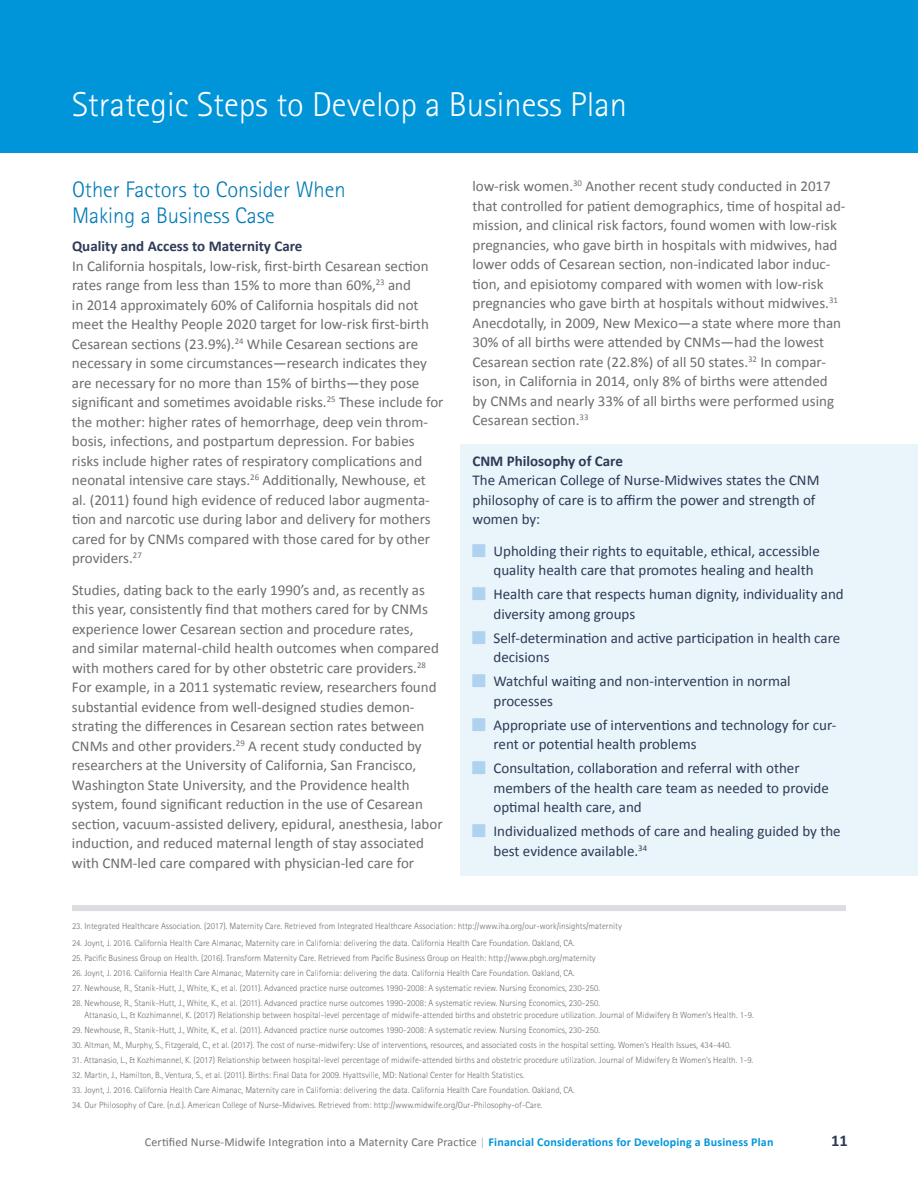
<style>
.page{position:relative;width:918px;height:1188px;background:#fff}
.page>*{position:absolute;margin:0;border:0;box-sizing:border-box;transform-origin:0 0}
.t1{font:300 34.5px "Rotis Sans Serif";color:#fff}
.t2{font:300 22.5px/25.5px "Rotis Sans Serif";color:#007ab6}
.t3{font:700 16.5px "Calibri";color:#2e3a57}
.t4{font:15px/19.5px "Calibri";color:#6c6d70}
.t5{font:15px/19.5px "Calibri";color:#2e3a57}
.t6{font:700 15px "Calibri";color:#2e3a57}
.t7{font:12px "Calibri";letter-spacing:.015em;color:#6d6e70}
.t8{font:300 9px/12px "Rotis Sans Serif";color:#6c6d70}
.s1{color:#b5bac2}
.s2{font-weight:700;color:#0095d9}
</style>
<div class="page">
<div style="left:461px;top:445px;width:457px;height:431px;background:#eaf4fb"></div>
<div style="left:72px;top:905px;width:774px;height:6px;background:#dbdde1"></div>
<div style="left:0;top:0;width:918px;height:153px;background:#0095d9"></div>
<h1 class="t1" style="left:72px;top:85px;width:557px">Strategic Steps to Develop a Business Plan</h1>
<h2 class="t2" style="left:72px;top:177px;width:275px">Other Factors to Consider When<br>Making a Business Case</h2>
<p class="t6" style="left:72px;top:237px;width:232px">Quality and Access to Maternity Care</p>
<p class="t4" style="left:72px;top:256px;width:373px">In California hospitals, low-risk, first-birth Cesarean section rates range from less than 15% to more than 60%,<sup>23</sup> and<br>in 2014 approximately 60% of California hospitals did not meet the Healthy People 2020 target for low-risk first-birth Cesarean sections (23.9%).<sup>24</sup> While Cesarean sections are necessary in some circumstances—research indicates they are necessary for no more than 15% of births—they pose significant and sometimes avoidable risks.<sup>25</sup> These include for the mother: higher rates of hemorrhage, deep vein throm&shy;bosis, infections, and postpartum depression. For babies risks include higher rates of respiratory complications and neonatal intensive care stays.<sup>26</sup> Additionally, Newhouse, et al. (2011) found high evidence of reduced labor augmenta&shy;tion and narcotic use during labor and delivery for mothers cared for by CNMs compared with those cared for by other providers.<sup>27</sup></p>
<p class="t4" style="left:72px;top:580px;width:372px">Studies, dating back to the early 1990’s and, as recently as this year, consistently find that mothers cared for by CNMs experience lower Cesarean section and procedure rates,<br>and similar maternal-child health outcomes when compared with mothers cared for by other obstetric care providers.<sup>28<br></sup>For example, in a 2011 systematic review, researchers found substantial evidence from well-designed studies demon&shy;strating the differences in Cesarean section rates between CNMs and other providers.<sup>29</sup> A recent study conducted by researchers at the University of California, San Francisco, Washington State University, and the Providence health system, found significant reduction in the use of Cesarean section, vacuum-assisted delivery, epidural, anesthesia, labor induction, and reduced maternal length of stay associated with CNM-led care compared with physician-led care for</p>
<p class="t4" style="left:472px;top:177px;width:375px">low-risk women.<sup>30</sup> Another recent study conducted in 2017 that controlled for patient demographics, time of hospital ad&shy;mission, and clinical risk factors, found women with low-risk pregnancies, who gave birth in hospitals with midwives, had lower odds of Cesarean section, non-indicated labor induc&shy;tion, and episiotomy compared with women with low-risk pregnancies who gave birth at hospitals without midwives.<sup>31<br></sup>Anecdotally, in 2009, New Mexico—a state where more than 30% of all births were attended by CNMs—had the lowest Cesarean section rate (22.8%) of all 50 states.<sup>32</sup> In compar&shy;ison, in California in 2014, only 8% of births were attended by CNMs and nearly 33% of all births were performed using Cesarean section.<sup>33</sup></p>
<p class="t6" style="left:473px;top:451px;width:152px">CNM Philosophy of Care</p>
<p class="t5" style="left:473px;top:471px;width:349px">The American College of Nurse-Midwives states the CNM philosophy of care is to affirm the power and strength of women by:</p>
<p class="t5" style="left:494px;top:541px;width:328px">Upholding their rights to equitable, ethical, accessible quality health care that promotes healing and health</p>
<p class="t5" style="left:494px;top:585px;width:352px">Health care that respects human dignity, individuality and diversity among groups</p>
<p class="t5" style="left:494px;top:628px;width:348px">Self-determination and active participation in health care decisions</p>
<p class="t5" style="left:494px;top:672px;width:299px">Watchful waiting and non-intervention in normal processes</p>
<p class="t5" style="left:494px;top:715px;width:344px">Appropriate use of interventions and technology for cur&shy;rent or potential health problems</p>
<p class="t5" style="left:494px;top:759px;width:337px">Consultation, collaboration and referral with other members of the health care team as needed to provide optimal health care, and</p>
<p class="t5" style="left:494px;top:822px;width:349px">Individualized methods of care and healing guided by the best evidence available.<sup>34</sup></p>
<p class="t8" style="left:72px;top:920px;width:551px">23. Integrated Healthcare Association. (2017). Maternity Care. Retrieved from Integrated Healthcare Association: http://www.iha.org/our-work/insights/maternity</p>
<p class="t8" style="left:72px;top:937px;width:504px">24. Joynt, J. 2016. California Health Care Almanac, Maternity care in California: delivering the data. California Health Care Foundation. Oakland, CA.</p>
<p class="t8" style="left:72px;top:952px;width:525px">25. Pacific Business Group on Health. (2016). Transform Maternity Care. Retrieved from Pacific Business Group on Health: http://www.pbgh.org/maternity</p>
<p class="t8" style="left:72px;top:967px;width:504px">26. Joynt, J. 2016. California Health Care Almanac, Maternity care in California: delivering the data. California Health Care Foundation. Oakland, CA.</p>
<p class="t8" style="left:72px;top:982px;width:529px">27. Newhouse, R., Stanik-Hutt, J., White, K., et al. (2011). Advanced practice nurse outcomes 1990-2008: A systematic review. Nursing Economics, 230-250.</p>
<p class="t8" style="left:84px;top:997px;width:671px;text-indent:-12px">28. Newhouse, R., Stanik-Hutt, J., White, K., et al. (2011). Advanced practice nurse outcomes 1990-2008: A systematic review. Nursing Economics, 230-250.<br>Attanasio, L., &amp; Kozhimannel, K. (2017) Relationship between hospital-level percentage of midwife-attended births and obstetric procedure utilization. Journal of Midwifery &amp; Women’s Health. 1-9.</p>
<p class="t8" style="left:72px;top:1024px;width:529px">29. Newhouse, R., Stanik-Hutt, J., White, K., et al. (2011). Advanced practice nurse outcomes 1990-2008: A systematic review. Nursing Economics, 230-250.</p>
<p class="t8" style="left:72px;top:1039px;width:661px">30. Altman, M., Murphy, S., Fitzgerald, C., et al. (2017). The cost of nurse-midwifery: Use of interventions, resources, and associated costs in the hospital setting. Women’s Health Issues, 434-440.</p>
<p class="t8" style="left:72px;top:1054px;width:683px">31. Attanasio, L., &amp; Kozhimannel, K. (2017) Relationship between hospital-level percentage of midwife-attended births and obstetric procedure utilization. Journal of Midwifery &amp; Women’s Health. 1-9.</p>
<p class="t8" style="left:72px;top:1069px;width:454px">32. Martin, J., Hamilton, B., Ventura, S., et al. (2011). Births: Final Data for 2009. Hyattsville, MD: National Center for Health Statistics.</p>
<p class="t8" style="left:72px;top:1084px;width:504px">33. Joynt, J. 2016. California Health Care Almanac, Maternity care in California: delivering the data. California Health Care Foundation. Oakland, CA.</p>
<p class="t8" style="left:72px;top:1099px;width:472px">34. Our Philosophy of Care. (n.d.). American College of Nurse-Midwives. Retrieved from: http://www.midwife.org/Our-Philosophy-of-Care.</p>
<p class="t7" style="left:145px;top:1134px;width:630px">Certified Nurse-Midwife Integration into a Maternity Care Practice <span class="s1">|</span> <span class="s2">Financial Considerations for Developing a Business Plan</span></p>
<p class="t3" style="left:831px;top:1130px;width:18px">11</p>
</div>
